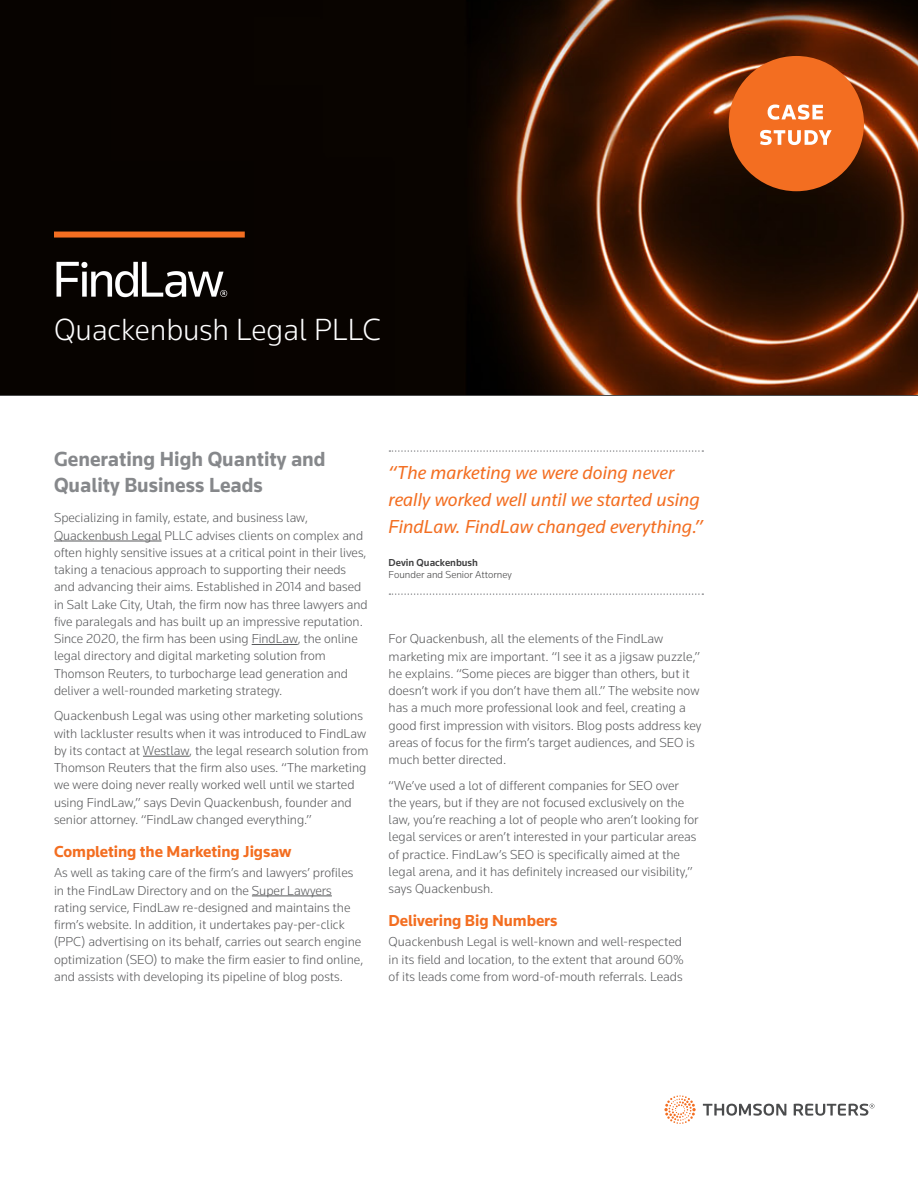
<style>
.page{position:relative;width:918px;height:1188px;background:#fff}
.page>*{position:absolute;margin:0;border:0;box-sizing:border-box;transform-origin:0 0}
.t1{font:300 31.5px "Knowledge 2017";color:#fff}
.t2{font:700 21px/25.5px "Knowledge 2017";color:#86888b}
.t3{font:italic 19.5px/27px "Knowledge";color:#f36e21}
.t4{font:700 16.5px "Knowledge";letter-spacing:-.005em;color:#f36e21}
.t5{font:300 13.5px/17.2px "Knowledge";color:#57585a}
.t6{font:300 10.5px "Knowledge";color:#3e3e3f}
.t7{font:500 10.5px "Knowledge";color:#3e3e3f}
</style>
<div class="page">
<img style="left:0;top:0;width:918px;height:395px">
<img style="left:56px;top:256px;width:179px;height:47px">
<hr style="left:54px;top:541px;width:108px;height:1px;background:#57585a">
<hr style="left:252px;top:644px;width:46px;height:1px;background:#57585a">
<hr style="left:143px;top:756px;width:46px;height:1px;background:#57585a">
<hr style="left:252px;top:896px;width:80px;height:1px;background:#57585a">
<div style="left:54px;top:232px;width:191px;height:6px;background:#f36e21"></div>
<div style="left:729px;top:56px;width:135px;height:135px;background:#f36e21;border-radius:50%"></div>
<svg style="left:768px;top:105px;width:55px;height:15px"></svg>
<svg style="left:760px;top:130px;width:72px;height:15px"></svg>
<svg style="left:703px;top:1104px;width:171px;height:12px"></svg>
<svg style="left:664px;top:1095px;width:32px;height:29px"></svg>
<svg style="left:389px;top:450px;width:314px;height:2px"></svg>
<svg style="left:389px;top:593px;width:314px;height:2px"></svg>
<h1 class="t1" style="left:54px;top:310px;width:329px">Quackenbush Legal PLLC</h1>
<h2 class="t2" style="left:54px;top:446px;width:273px">Generating High Quantity and<br>Quality Business Leads</h2>
<p class="t5" style="left:54px;top:509px;width:315px">Specializing in family, estate, and business law, Quackenbush Legal PLLC advises clients on complex and often highly sensitive issues at a critical point in their lives, taking a tenacious approach to supporting their needs and advancing their aims. Established in 2014 and based in Salt Lake City, Utah, the firm now has three lawyers and five paralegals and has built up an impressive reputation.<br>Since 2020, the firm has been using FindLaw, the online legal directory and digital marketing solution from Thomson Reuters, to turbocharge lead generation and deliver a well-rounded marketing strategy.</p>
<p class="t5" style="left:54px;top:707px;width:316px">Quackenbush Legal was using other marketing solutions with lackluster results when it was introduced to FindLaw by its contact at Westlaw, the legal research solution from Thomson Reuters that the firm also uses. “The marketing we were doing never really worked well until we started using FindLaw,” says Devin Quackenbush, founder and senior attorney. “FindLaw changed everything.”</p>
<p class="t4" style="left:54px;top:841px;width:239px">Completing the Marketing Jigsaw</p>
<p class="t5" style="left:54px;top:864px;width:311px">As well as taking care of the firm’s and lawyers’ profiles in the FindLaw Directory and on the Super Lawyers rating service, FindLaw re-designed and maintains the firm’s website. In addition, it undertakes pay-per-click (PPC) advertising on its behalf, carries out search engine optimization (SEO) to make the firm easier to find online, and assists with developing its pipeline of blog posts.</p>
<h3 class="t3" style="left:389px;top:459px;width:316px">“The marketing we were doing never really worked well until we started using<br>FindLaw. FindLaw changed everything.”</h3>
<p class="t7" style="left:389px;top:556px;width:91px">Devin Quackenbush</p>
<p class="t6" style="left:389px;top:568px;width:125px">Founder and Senior Attorney</p>
<p class="t5" style="left:389px;top:630px;width:314px">For Quackenbush, all the elements of the FindLaw marketing mix are important. “I see it as a jigsaw puzzle,” he explains. “Some pieces are bigger than others, but it doesn’t work if you don’t have them all.” The website now has a much more professional look and feel, creating a good first impression with visitors. Blog posts address key areas of focus for the firm’s target audiences, and SEO is much better directed.</p>
<p class="t5" style="left:389px;top:776px;width:312px">“We’ve used a lot of different companies for SEO over the years, but if they are not focused exclusively on the law, you’re reaching a lot of people who aren’t looking for legal services or aren’t interested in your particular areas of practice. FindLaw’s SEO is specifically aimed at the legal arena, and it has definitely increased our visibility,” says Quackenbush.</p>
<p class="t4" style="left:389px;top:910px;width:170px">Delivering Big Numbers</p>
<p class="t5" style="left:389px;top:933px;width:297px">Quackenbush Legal is well-known and well-respected in its field and location, to the extent that around 60% of its leads come from word-of-mouth referrals. Leads</p>
</div>
